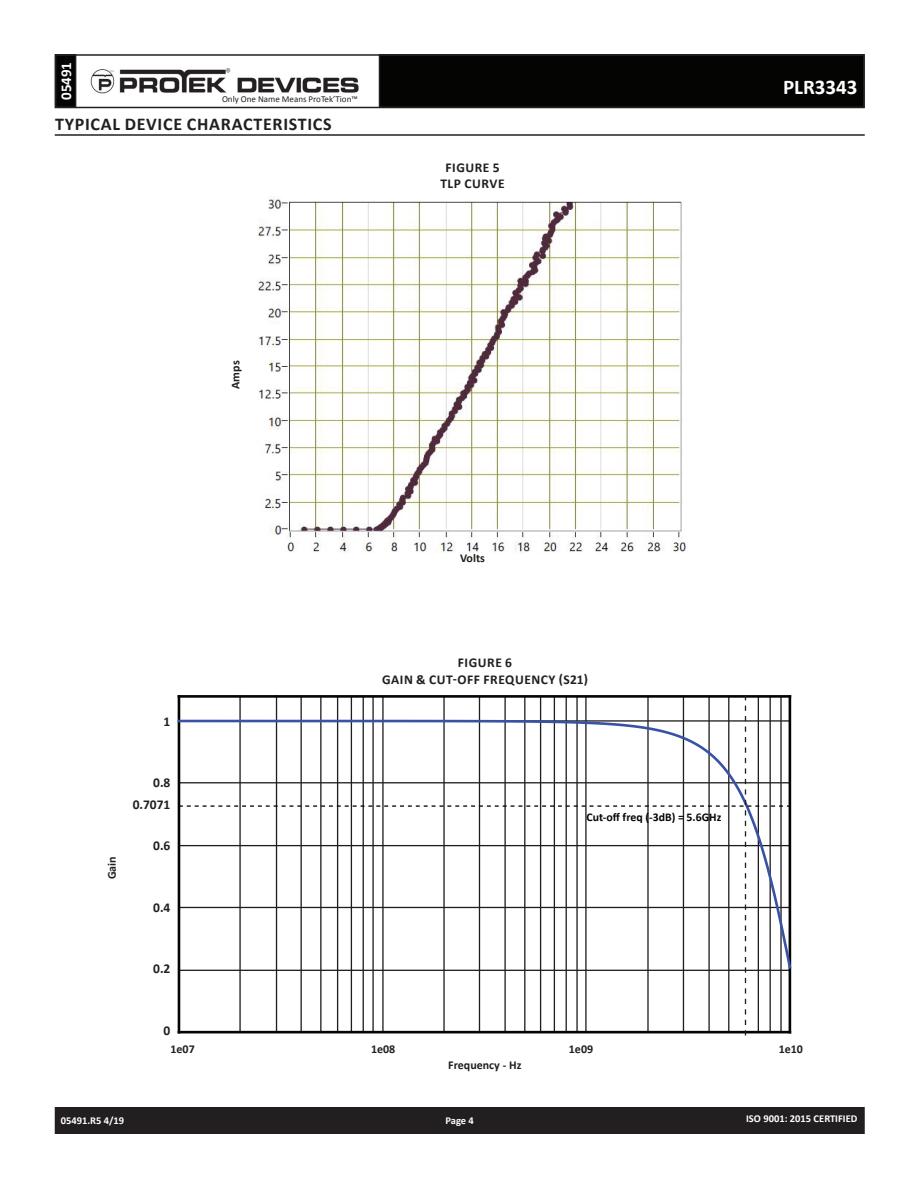
<style>
.page{position:relative;width:918px;height:1188px;background:#fff}
.page>*{position:absolute;margin:0;border:0;box-sizing:border-box;transform-origin:0 0}
.t1{font:700 21px "Calibri";color:#fff}
.t2{font:700 18px "Calibri";letter-spacing:.04em;color:#231f20}
.t3{font:700 15px "Calibri";color:#fff}
.t4{font:700 13.5px/16.2px "Calibri";letter-spacing:.04em;color:#231f20;text-align:center}
.t5{font:700 12px "Calibri";color:#231f20}
.t6{font:700 11.85px "Calibri";color:#040503}
.t7{font:700 10.5px "Calibri";color:#fff}
.t8{font:9px "Calibri";color:#231f20}
</style>
<div class="page">
<div style="left:56px;top:1108px;width:808px;height:25px;background:#231f20"></div>
<div style="left:55px;top:1107px;width:810px;height:27px;border:2px solid #231f20"></div>
<div style="left:56px;top:55px;width:20px;height:52px;background:#040503"></div>
<div style="left:55px;top:54px;width:21px;height:54px;border:2px solid #231f20"></div>
<div style="left:380px;top:55px;width:484px;height:52px;background:#040503"></div>
<div style="left:55px;top:54px;width:810px;height:54px;border:2px solid #231f20"></div>
<img style="left:90px;top:68px;width:269px;height:26px">
<hr style="left:55px;top:134px;width:810px;height:2px;background:#231f20">
<img style="left:258px;top:196px;width:429px;height:357px">
<hr style="left:178px;top:696px;width:2px;height:336px;background:#040503">
<svg style="left:179px;top:695px;width:612px;height:341px"></svg>
<p class="t3" style="left:56px;top:100px;width:40px;rotate:-90deg">05491</p>
<p class="t8" style="left:222px;top:93px;width:137px">Only One Name Means ProTek’Tion™</p>
<h2 class="t2" style="left:55px;top:112px;width:278px">TYPICAL DEVICE CHARACTERISTICS</h2>
<p class="t4" style="left:440px;top:160px;width:66px">FIGURE 5<br>TLP CURVE</p>
<h1 class="t1" style="left:783px;top:74px;width:76px">PLR3343</h1>
<p class="t5" style="left:228px;top:389px;width:30px;rotate:-90deg">Amps</p>
<p class="t4" style="left:164px;top:713px;width:8px">1</p>
<p class="t5" style="left:104px;top:879px;width:24px;rotate:-90deg">Gain</p>
<p class="t4" style="left:153px;top:774px;width:19px">0.8</p>
<p class="t4" style="left:133px;top:797px;width:39px">0.7071</p>
<p class="t4" style="left:153px;top:837px;width:19px">0.6</p>
<p class="t4" style="left:153px;top:900px;width:19px">0.4</p>
<p class="t4" style="left:153px;top:961px;width:19px">0.2</p>
<p class="t4" style="left:164px;top:1022px;width:8px">0</p>
<p class="t5" style="left:460px;top:550px;width:26px">Volts</p>
<p class="t4" style="left:382px;top:655px;width:207px">FIGURE 6<br>GAIN &amp; CUT-OFF FREQUENCY (S21)</p>
<p class="t6" style="left:586px;top:809px;width:136px">Cut-off freq (-3dB) = 5.6GHz</p>
<p class="t5" style="left:170px;top:1042px;width:26px">1e07</p>
<p class="t5" style="left:371px;top:1042px;width:26px">1e08</p>
<p class="t5" style="left:569px;top:1042px;width:26px">1e09</p>
<p class="t5" style="left:779px;top:1042px;width:26px">1e10</p>
<p class="t5" style="left:448px;top:1058px;width:75px">Frequency - Hz</p>
<p class="t7" style="left:61px;top:1114px;width:65px">05491.R5 4/19</p>
<p class="t7" style="left:446px;top:1114px;width:30px">Page 4</p>
<p class="t7" style="left:746px;top:1112px;width:113px">ISO 9001: 2015 CERTIFIED</p>
</div>
